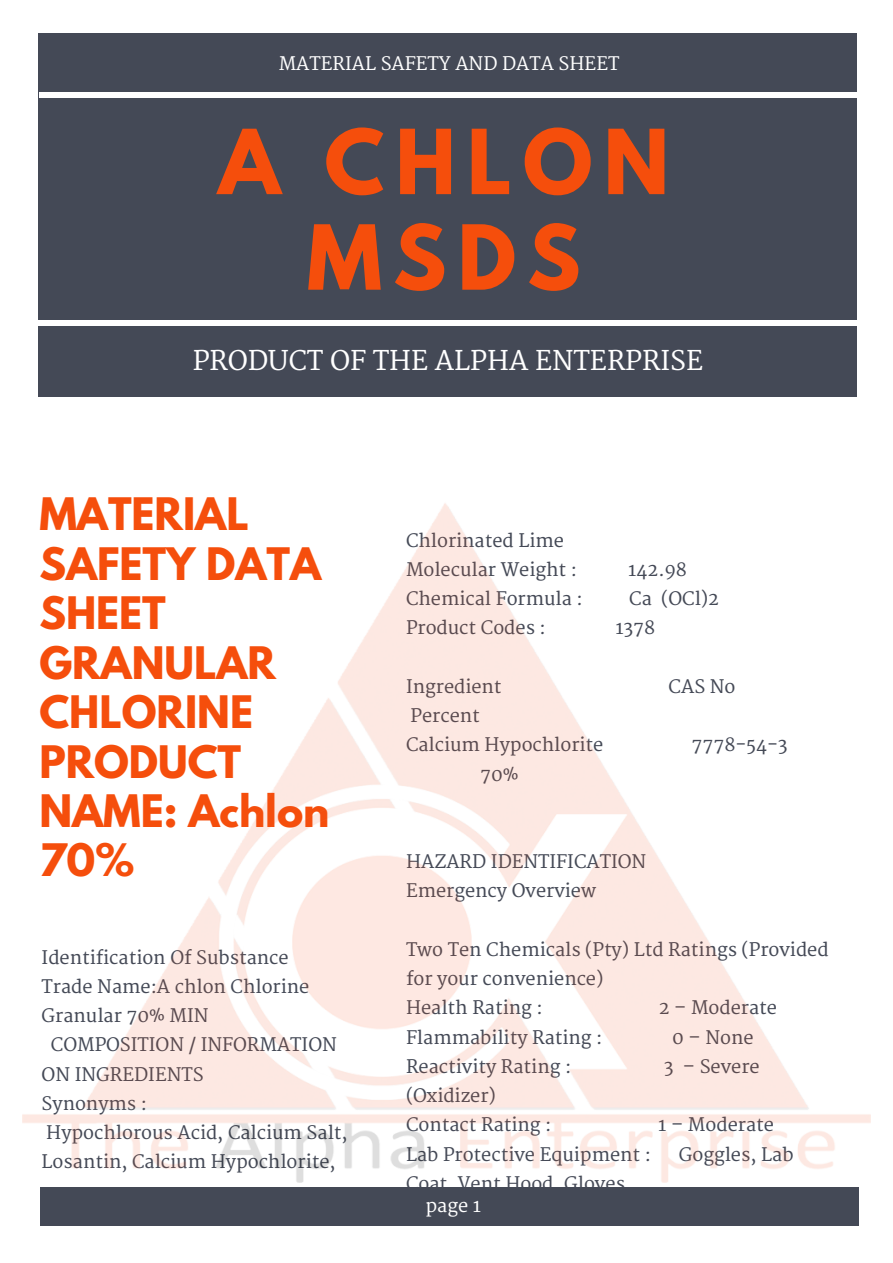
<style>
.page{position:relative;width:893px;height:1263px;background:#fff}
.page>*{position:absolute;margin:0;border:0;box-sizing:border-box;transform-origin:0 0}
.t1{font:700 79.35px/95.6px "League Spartan";letter-spacing:.14em;color:#f54e0c;text-align:center}
.t2{font:700 39.6px/49.5px "League Spartan";color:#f54e0c}
.t3{font:26.4px "Merriweather";color:#fff}
.t4{font:18.15px/29.2px "Merriweather";color:#444956}
.t5{font:18.15px "Merriweather";color:#fff}
</style>
<div class="page">
<div style="left:38px;top:34px;width:819px;height:363px;background:#444956"></div>
<div style="left:38px;top:320px;width:819px;height:6px;background:#fff"></div>
<div style="left:39px;top:92px;width:819px;height:6px;background:#fff"></div>
<div style="left:41px;top:1187px;width:818px;height:38px;background:#444956"></div>
<img style="left:22px;top:503px;width:848px;height:680px">
<p class="t5" style="left:279px;top:53px;width:342px">MATERIAL SAFETY AND DATA SHEET</p>
<h1 class="t1" style="left:218px;top:125px;width:452px">A CHLON<br>MSDS</h1>
<h3 class="t3" style="left:193px;top:346px;width:512px">PRODUCT OF THE ALPHA ENTERPRISE</h3>
<h2 class="t2" style="left:39px;top:495px;width:291px">MATERIAL<br>SAFETY DATA<br>SHEET<br>GRANULAR<br>CHLORINE<br>PRODUCT<br>NAME: Achlon<br>70%</h2>
<p class="t4" style="left:42px;top:943px;width:248px">Identification Of Substance</p>
<p class="t4" style="left:42px;top:973px;width:269px">Trade Name:A chlon Chlorine</p>
<p class="t4" style="left:42px;top:1002px;width:168px">Granular 70% MIN</p>
<p class="t4" style="left:51px;top:1031px;width:287px">COMPOSITION / INFORMATION</p>
<p class="t4" style="left:42px;top:1060px;width:163px">ON INGREDIENTS</p>
<p class="t4" style="left:42px;top:1089px;width:107px">Synonyms :</p>
<p class="t4" style="left:46px;top:1119px;width:303px">Hypochlorous Acid, Calcium Salt,</p>
<p class="t4" style="left:42px;top:1148px;width:295px">Losantin, Calcium Hypochlorite,</p>
<p class="t4" style="left:406px;top:526px;width:173px">Chlorinated Lime<br>Molecular Weight :</p>
<p class="t4" style="left:628px;top:556px;width:60px">142.98</p>
<p class="t4" style="left:406px;top:585px;width:178px">Chemical Formula :</p>
<p class="t4" style="left:629px;top:585px;width:91px">Ca (OCl)2</p>
<p class="t4" style="left:406px;top:614px;width:141px">Product Codes :</p>
<p class="t4" style="left:615px;top:614px;width:41px">1378</p>
<p class="t4" style="left:406px;top:672px;width:97px">Ingredient</p>
<p class="t4" style="left:668px;top:672px;width:68px">CAS No</p>
<p class="t4" style="left:406px;top:702px;width:199px">Percent<br>Calcium Hypochlorite</p>
<p class="t4" style="left:691px;top:731px;width:98px">7778-54-3</p>
<p class="t4" style="left:480px;top:760px;width:40px">70%</p>
<p class="t4" style="left:406px;top:848px;width:242px">HAZARD IDENTIFICATION<br>Emergency Overview</p>
<p class="t4" style="left:406px;top:935px;width:424px">Two Ten Chemicals (Pty) Ltd Ratings (Provided for your convenience)<br>Health Rating :</p>
<p class="t4" style="left:658px;top:994px;width:120px">2 – Moderate</p>
<p class="t4" style="left:406px;top:1023px;width:198px">Flammability Rating :</p>
<p class="t4" style="left:672px;top:1023px;width:83px">0 – None</p>
<p class="t4" style="left:406px;top:1052px;width:167px">Reactivity Rating :</p>
<p class="t4" style="left:664px;top:1052px;width:97px">3 – Severe</p>
<p class="t4" style="left:406px;top:1082px;width:147px">(Oxidizer)<br>Contact Rating :</p>
<p class="t4" style="left:658px;top:1111px;width:117px">1 – Moderate</p>
<p class="t4" style="left:406px;top:1140px;width:246px">Lab Protective Equipment :</p>
<p class="t4" style="left:679px;top:1140px;width:116px">Goggles, Lab</p>
<p class="t4" style="left:406px;top:1169px;width:220px">Coat, Vent Hood, Gloves</p>
<p class="t5" style="left:425px;top:1195px;width:57px">page 1</p>
</div>
